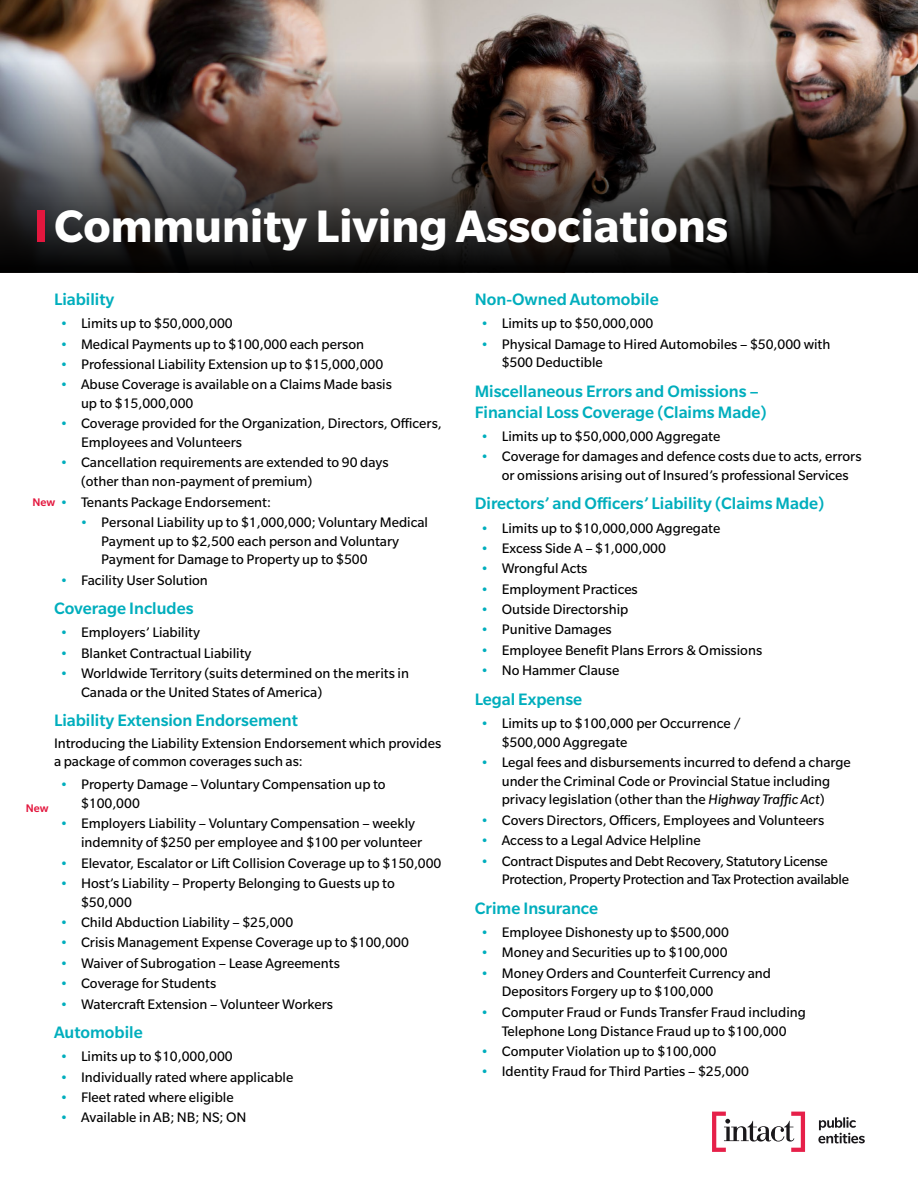
<style>
.page{position:relative;width:918px;height:1188px;background:#fff}
.page>*{position:absolute;margin:0;border:0;box-sizing:border-box;transform-origin:0 0}
.Heading{font:700 49.5px "Slate Std";color:#fff}
.Paragraph_Bold_Teal{font:500 18px/21px "Slate Std";color:#00aebd}
.Paragraph_Bold_Teal-2{font:15px/18.8px "Slate Std";color:#000}
.t1{font:500 12px "Slate Std";color:#e3173e}
.s1{color:#00aebd}
.s2{font-style:italic}
</style>
<div class="page">
<svg style="left:818px;top:1117px;width:47px;height:26px"></svg>
<svg style="left:712px;top:1112px;width:93px;height:40px"></svg>
<img style="left:0;top:0;width:918px;height:61px">
<img style="left:0;top:61px;width:918px;height:211px">
<div style="left:37px;top:210px;width:7px;height:32px;background:#e3173e"></div>
<p class="Heading" style="left:54px;top:200px;width:676px">Community Living Associations</p>
<p class="Paragraph_Bold_Teal" style="left:54px;top:289px;width:62px">Liability</p>
<p class="Paragraph_Bold_Teal-2" style="left:60px;top:314px;width:174px"><span class="s1">•</span> Limits up to $50,000,000</p>
<p class="Paragraph_Bold_Teal-2" style="left:60px;top:334px;width:306px"><span class="s1">•</span> Medical Payments up to $100,000 each person</p>
<p class="Paragraph_Bold_Teal-2" style="left:60px;top:355px;width:325px"><span class="s1">•</span> Professional Liability Extension up to $15,000,000</p>
<p class="Paragraph_Bold_Teal-2" style="left:81px;top:375px;width:312px;text-indent:-21px"><span class="s1">•</span> Abuse Coverage is available on a Claims Made basis up to $15,000,000</p>
<p class="Paragraph_Bold_Teal-2" style="left:81px;top:414px;width:362px;text-indent:-21px"><span class="s1">•</span> Coverage provided for the Organization, Directors, Officers,<br>Employees and Volunteers</p>
<p class="Paragraph_Bold_Teal-2" style="left:81px;top:453px;width:309px;text-indent:-21px"><span class="s1">•</span> Cancellation requirements are extended to 90 days (other than non-payment of premium)</p>
<p class="Paragraph_Bold_Teal-2" style="left:60px;top:492px;width:213px"><span class="s1">•</span> Tenants Package Endorsement:</p>
<p class="Paragraph_Bold_Teal-2" style="left:101px;top:513px;width:328px;text-indent:-21px"><span class="s1">•</span> Personal Liability up to $1,000,000; Voluntary Medical<br>Payment up to $2,500 each person and Voluntary<br>Payment for Damage to Property up to $500</p>
<p class="Paragraph_Bold_Teal-2" style="left:60px;top:571px;width:149px"><span class="s1">•</span> Facility User Solution</p>
<p class="Paragraph_Bold_Teal" style="left:54px;top:598px;width:141px">Coverage Includes</p>
<p class="Paragraph_Bold_Teal-2" style="left:60px;top:623px;width:142px"><span class="s1">•</span> Employers’ Liability</p>
<p class="Paragraph_Bold_Teal-2" style="left:60px;top:644px;width:193px"><span class="s1">•</span> Blanket Contractual Liability</p>
<p class="Paragraph_Bold_Teal-2" style="left:81px;top:664px;width:330px;text-indent:-21px"><span class="s1">•</span> Worldwide Territory (suits determined on the merits in<br>Canada or the United States of America)</p>
<p class="Paragraph_Bold_Teal" style="left:54px;top:710px;width:245px">Liability Extension Endorsement</p>
<p class="Paragraph_Bold_Teal-2" style="left:54px;top:734px;width:389px;line-height:18px">Introducing the Liability Extension Endorsement which provides a package of common coverages such as:</p>
<p class="Paragraph_Bold_Teal-2" style="left:81px;top:775px;width:306px;text-indent:-21px"><span class="s1">•</span> Property Damage – Voluntary Compensation up to $100,000</p>
<p class="Paragraph_Bold_Teal-2" style="left:81px;top:814px;width:343px;text-indent:-21px"><span class="s1">•</span> Employers Liability – Voluntary Compensation – weekly indemnity of $250 per employee and $100 per volunteer</p>
<p class="Paragraph_Bold_Teal-2" style="left:60px;top:853px;width:383px"><span class="s1">•</span> Elevator, Escalator or Lift Collision Coverage up to $150,000</p>
<p class="Paragraph_Bold_Teal-2" style="left:81px;top:874px;width:315px;text-indent:-21px"><span class="s1">•</span> Host’s Liability – Property Belonging to Guests up to $50,000</p>
<p class="Paragraph_Bold_Teal-2" style="left:60px;top:913px;width:235px"><span class="s1">•</span> Child Abduction Liability – $25,000</p>
<p class="Paragraph_Bold_Teal-2" style="left:60px;top:933px;width:350px"><span class="s1">•</span> Crisis Management Expense Coverage up to $100,000</p>
<p class="Paragraph_Bold_Teal-2" style="left:60px;top:954px;width:281px"><span class="s1">•</span> Waiver of Subrogation – Lease Agreements</p>
<p class="Paragraph_Bold_Teal-2" style="left:60px;top:974px;width:158px"><span class="s1">•</span> Coverage for Students</p>
<p class="Paragraph_Bold_Teal-2" style="left:60px;top:994px;width:275px"><span class="s1">•</span> Watercraft Extension – Volunteer Workers</p>
<p class="Paragraph_Bold_Teal" style="left:54px;top:1022px;width:90px">Automobile</p>
<p class="Paragraph_Bold_Teal-2" style="left:60px;top:1047px;width:174px"><span class="s1">•</span> Limits up to $10,000,000</p>
<p class="Paragraph_Bold_Teal-2" style="left:60px;top:1067px;width:235px"><span class="s1">•</span> Individually rated where applicable</p>
<p class="Paragraph_Bold_Teal-2" style="left:60px;top:1088px;width:175px"><span class="s1">•</span> Fleet rated where eligible</p>
<p class="Paragraph_Bold_Teal-2" style="left:60px;top:1108px;width:188px"><span class="s1">•</span> Available in AB; NB; NS; ON</p>
<p class="t1" style="left:32px;top:496px;width:24px">New</p>
<p class="t1" style="left:26px;top:802px;width:24px">New</p>
<p class="Paragraph_Bold_Teal" style="left:475px;top:289px;width:185px">Non-Owned Automobile</p>
<p class="Paragraph_Bold_Teal-2" style="left:481px;top:314px;width:174px"><span class="s1">•</span> Limits up to $50,000,000</p>
<p class="Paragraph_Bold_Teal-2" style="left:502px;top:334px;width:330px;text-indent:-21px"><span class="s1">•</span> Physical Damage to Hired Automobiles – $50,000 with $500 Deductible</p>
<p class="Paragraph_Bold_Teal" style="left:475px;top:380px;width:293px">Miscellaneous Errors and Omissions –<br>Financial Loss Coverage (Claims Made)</p>
<p class="Paragraph_Bold_Teal-2" style="left:481px;top:427px;width:241px"><span class="s1">•</span> Limits up to $50,000,000 Aggregate</p>
<p class="Paragraph_Bold_Teal-2" style="left:481px;top:447px;width:382px;text-align:center"><span class="s1">•</span> Coverage for damages and defence costs due to acts, errors or omissions arising out of Insured’s professional Services</p>
<p class="Paragraph_Bold_Teal" style="left:475px;top:493px;width:351px">Directors’ and Officers’ Liability (Claims Made)</p>
<p class="Paragraph_Bold_Teal-2" style="left:481px;top:518px;width:241px"><span class="s1">•</span> Limits up to $10,000,000 Aggregate</p>
<p class="Paragraph_Bold_Teal-2" style="left:481px;top:539px;width:187px"><span class="s1">•</span> Excess Side A – $1,000,000</p>
<p class="Paragraph_Bold_Teal-2" style="left:481px;top:559px;width:108px"><span class="s1">•</span> Wrongful Acts</p>
<p class="Paragraph_Bold_Teal-2" style="left:481px;top:579px;width:159px"><span class="s1">•</span> Employment Practices</p>
<p class="Paragraph_Bold_Teal-2" style="left:481px;top:600px;width:149px"><span class="s1">•</span> Outside Directorship</p>
<p class="Paragraph_Bold_Teal-2" style="left:481px;top:620px;width:133px"><span class="s1">•</span> Punitive Damages</p>
<p class="Paragraph_Bold_Teal-2" style="left:481px;top:641px;width:283px"><span class="s1">•</span> Employee Benefit Plans Errors &amp; Omissions</p>
<p class="Paragraph_Bold_Teal-2" style="left:481px;top:661px;width:140px"><span class="s1">•</span> No Hammer Clause</p>
<p class="Paragraph_Bold_Teal" style="left:475px;top:688px;width:109px">Legal Expense</p>
<p class="Paragraph_Bold_Teal-2" style="left:502px;top:714px;width:241px;text-indent:-21px"><span class="s1">•</span> Limits up to $100,000 per Occurrence / $500,000 Aggregate</p>
<p class="Paragraph_Bold_Teal-2" style="left:481px;top:753px;width:371px;text-align:center"><span class="s1">•</span> Legal fees and disbursements incurred to defend a charge under the Criminal Code or Provincial Statue including privacy legislation (other than the <span class="s2">Highway Traffic Act</span>)</p>
<p class="Paragraph_Bold_Teal-2" style="left:481px;top:811px;width:345px"><span class="s1">•</span> Covers Directors, Officers, Employees and Volunteers</p>
<p class="Paragraph_Bold_Teal-2" style="left:481px;top:831px;width:221px"><span class="s1">•</span> Access to a Legal Advice Helpline</p>
<p class="Paragraph_Bold_Teal-2" style="left:502px;top:851px;width:349px;text-indent:-21px"><span class="s1">•</span> Contract Disputes and Debt Recovery, Statutory License<br>Protection, Property Protection and Tax Protection available</p>
<p class="Paragraph_Bold_Teal" style="left:475px;top:897px;width:125px">Crime Insurance</p>
<p class="Paragraph_Bold_Teal-2" style="left:481px;top:923px;width:250px"><span class="s1">•</span> Employee Dishonesty up to $500,000</p>
<p class="Paragraph_Bold_Teal-2" style="left:481px;top:943px;width:248px"><span class="s1">•</span> Money and Securities up to $100,000</p>
<p class="Paragraph_Bold_Teal-2" style="left:502px;top:963px;width:271px;text-indent:-21px"><span class="s1">•</span> Money Orders and Counterfeit Currency and<br>Depositors Forgery up to $100,000</p>
<p class="Paragraph_Bold_Teal-2" style="left:481px;top:1003px;width:327px;text-align:center"><span class="s1">•</span> Computer Fraud or Funds Transfer Fraud including<br>Telephone Long Distance Fraud up to $100,000</p>
<p class="Paragraph_Bold_Teal-2" style="left:481px;top:1042px;width:237px"><span class="s1">•</span> Computer Violation up to $100,000</p>
<p class="Paragraph_Bold_Teal-2" style="left:481px;top:1062px;width:270px"><span class="s1">•</span> Identity Fraud for Third Parties – $25,000</p>
</div>
